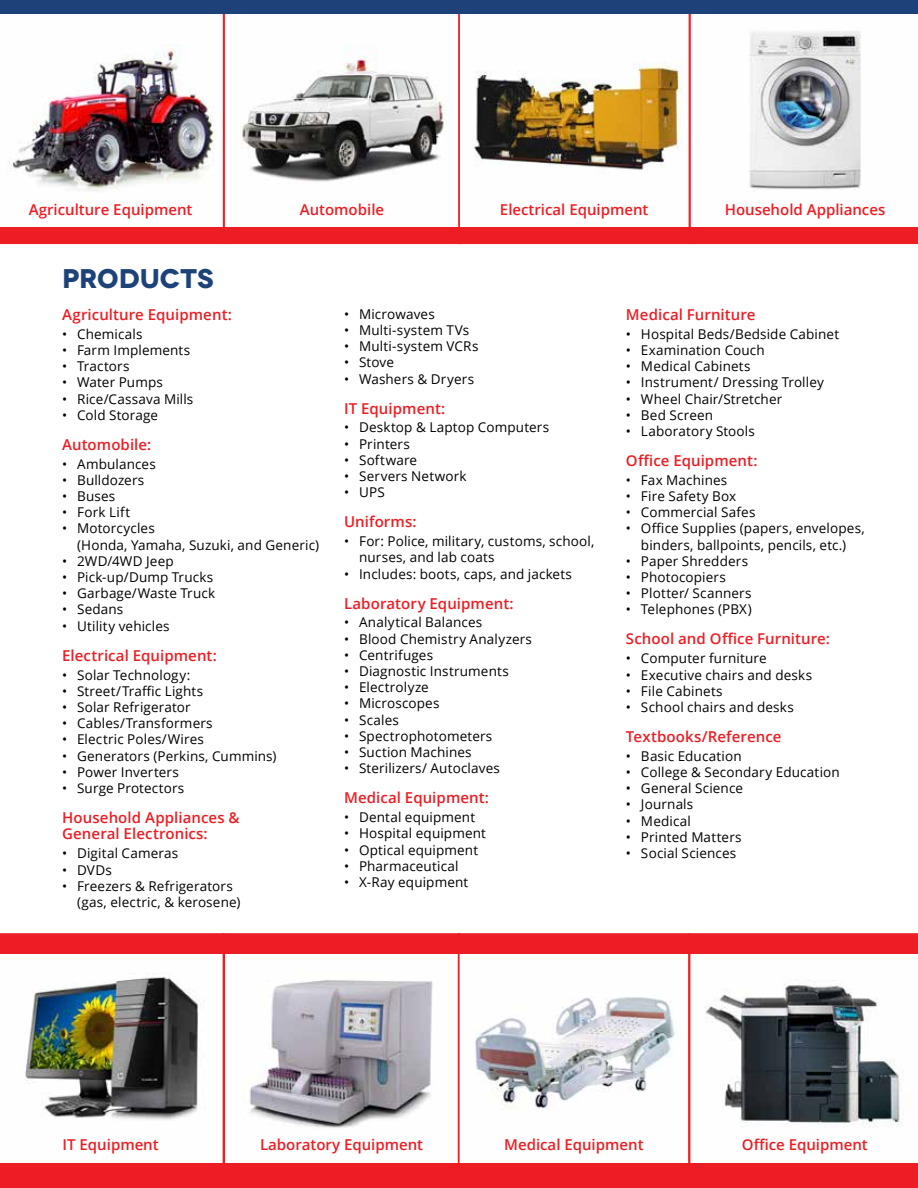
<style>
.page{position:relative;width:918px;height:1188px;background:#fff}
.page>*{position:absolute;margin:0;border:0;box-sizing:border-box;transform-origin:0 0}
.t1{font:700 27px "Novecentowide";color:#1c4279}
.t2{font:600 15px/16.5px "Open Sans";letter-spacing:.005em;color:#ed1d24}
.t3{font:13.5px/16.2px "Open Sans";letter-spacing:.01em;color:#000}
</style>
<div class="page">
<img style="left:0;top:14px;width:223px;height:230px">
<svg style="left:0;top:933px;width:223px;height:255px"></svg>
<svg style="left:226px;top:46px;width:232px;height:195px"></svg>
<div style="left:223px;top:10px;width:238px;height:234px;border:2px solid #ed1d24"></div>
<svg style="left:223px;top:933px;width:235px;height:255px"></svg>
<img style="left:461px;top:62px;width:226px;height:179px">
<div style="left:458px;top:10px;width:232px;height:234px;border:2px solid #ed1d24"></div>
<svg style="left:458px;top:933px;width:231px;height:255px"></svg>
<svg style="left:689px;top:14px;width:229px;height:230px"></svg>
<svg style="left:689px;top:933px;width:229px;height:255px"></svg>
<div style="left:0;top:0;width:918px;height:14px;background:#1c4279"></div>
<p class="t2" style="left:29px;top:201px;width:165px">Agriculture Equipment</p>
<h1 class="t1" style="left:62px;top:262px;width:153px">PRODUCTS</h1>
<p class="t2" style="left:300px;top:201px;width:86px">Automobile</p>
<p class="t2" style="left:500px;top:201px;width:150px">Electrical Equipment</p>
<p class="t2" style="left:725px;top:201px;width:162px">Household Appliances</p>
<p class="t2" style="left:62px;top:306px;width:171px">Agriculture Equipment:</p>
<p class="t3" style="left:62px;top:325px;width:82px">• Chemicals</p>
<p class="t3" style="left:62px;top:342px;width:130px">• Farm Implements</p>
<p class="t3" style="left:62px;top:358px;width:69px">• Tractors</p>
<p class="t3" style="left:62px;top:374px;width:102px">• Water Pumps</p>
<p class="t3" style="left:62px;top:390px;width:133px">• Rice/Cassava Mills</p>
<p class="t3" style="left:62px;top:406px;width:98px">• Cold Storage</p>
<p class="t2" style="left:62px;top:436px;width:91px">Automobile:</p>
<p class="t3" style="left:62px;top:455px;width:95px">• Ambulances</p>
<p class="t3" style="left:62px;top:472px;width:84px">• Bulldozers</p>
<p class="t3" style="left:62px;top:488px;width:55px">• Buses</p>
<p class="t3" style="left:62px;top:504px;width:70px">• Fork Lift</p>
<p class="t3" style="left:77px;top:520px;width:244px;text-indent:-15px">• Motorcycles<br>(Honda, Yamaha, Suzuki, and Generic)</p>
<p class="t3" style="left:62px;top:553px;width:113px">• 2WD/4WD Jeep</p>
<p class="t3" style="left:62px;top:569px;width:153px">• Pick-up/Dump Trucks</p>
<p class="t3" style="left:62px;top:585px;width:155px">• Garbage/Waste Truck</p>
<p class="t3" style="left:62px;top:601px;width:63px">• Sedans</p>
<p class="t3" style="left:62px;top:617px;width:109px">• Utility vehicles</p>
<p class="t2" style="left:62px;top:647px;width:156px">Electrical Equipment:</p>
<p class="t3" style="left:62px;top:666px;width:130px">• Solar Technology:</p>
<p class="t3" style="left:62px;top:682px;width:143px">• Street/Traffic Lights</p>
<p class="t3" style="left:62px;top:699px;width:130px">• Solar Refrigerator</p>
<p class="t3" style="left:62px;top:715px;width:152px">• Cables/Transformers</p>
<p class="t3" style="left:62px;top:731px;width:143px">• Electric Poles/Wires</p>
<p class="t3" style="left:62px;top:747px;width:216px">• Generators (Perkins, Cummins)</p>
<p class="t3" style="left:62px;top:763px;width:118px">• Power Inverters</p>
<p class="t3" style="left:62px;top:780px;width:124px">• Surge Protectors</p>
<p class="t2" style="left:62px;top:809px;width:179px">Household Appliances &amp;<br>General Electronics:</p>
<p class="t3" style="left:62px;top:845px;width:118px">• Digital Cameras</p>
<p class="t3" style="left:62px;top:861px;width:51px">• DVDs</p>
<p class="t3" style="left:77px;top:877px;width:165px;text-indent:-15px">• Freezers &amp; Refrigerators (gas, electric, &amp; kerosene)</p>
<p class="t3" style="left:344px;top:305px;width:92px">• Microwaves</p>
<p class="t3" style="left:344px;top:322px;width:127px">• Multi-system TVs</p>
<p class="t3" style="left:344px;top:338px;width:136px">• Multi-system VCRs</p>
<p class="t3" style="left:344px;top:354px;width:52px">• Stove</p>
<p class="t3" style="left:344px;top:370px;width:132px">• Washers &amp; Dryers</p>
<p class="t2" style="left:344px;top:400px;width:103px">IT Equipment:</p>
<p class="t3" style="left:344px;top:419px;width:207px">• Desktop &amp; Laptop Computers</p>
<p class="t3" style="left:344px;top:435px;width:67px">• Printers</p>
<p class="t3" style="left:344px;top:451px;width:75px">• Software</p>
<p class="t3" style="left:344px;top:468px;width:124px">• Servers Network</p>
<p class="t3" style="left:344px;top:484px;width:42px">• UPS</p>
<p class="t2" style="left:344px;top:513px;width:74px">Uniforms:</p>
<p class="t3" style="left:359px;top:533px;width:237px;text-indent:-15px">• For: Police, military, customs, school, nurses, and lab coats</p>
<p class="t3" style="left:344px;top:565px;width:230px">• Includes: boots, caps, and jackets</p>
<p class="t2" style="left:344px;top:595px;width:171px">Laboratory Equipment:</p>
<p class="t3" style="left:344px;top:614px;width:140px">• Analytical Balances</p>
<p class="t3" style="left:344px;top:630px;width:190px">• Blood Chemistry Analyzers</p>
<p class="t3" style="left:344px;top:646px;width:91px">• Centrifuges</p>
<p class="t3" style="left:344px;top:663px;width:166px">• Diagnostic Instruments</p>
<p class="t3" style="left:344px;top:679px;width:86px">• Electrolyze</p>
<p class="t3" style="left:344px;top:695px;width:97px">• Microscopes</p>
<p class="t3" style="left:344px;top:711px;width:56px">• Scales</p>
<p class="t3" style="left:344px;top:727px;width:150px">• Spectrophotometers</p>
<p class="t3" style="left:344px;top:744px;width:129px">• Suction Machines</p>
<p class="t3" style="left:344px;top:760px;width:157px">• Sterilizers/ Autoclaves</p>
<p class="t2" style="left:344px;top:789px;width:147px">Medical Equipment:</p>
<p class="t3" style="left:344px;top:809px;width:133px">• Dental equipment</p>
<p class="t3" style="left:344px;top:825px;width:143px">• Hospital equipment</p>
<p class="t3" style="left:344px;top:841px;width:136px">• Optical equipment</p>
<p class="t3" style="left:344px;top:857px;width:116px">• Pharmaceutical</p>
<p class="t3" style="left:344px;top:874px;width:126px">• X-Ray equipment</p>
<p class="t2" style="left:626px;top:306px;width:131px">Medical Furniture</p>
<p class="t3" style="left:626px;top:325px;width:215px">• Hospital Beds/Bedside Cabinet</p>
<p class="t3" style="left:626px;top:342px;width:140px">• Examination Couch</p>
<p class="t3" style="left:626px;top:358px;width:126px">• Medical Cabinets</p>
<p class="t3" style="left:626px;top:374px;width:199px">• Instrument/ Dressing Trolley</p>
<p class="t3" style="left:626px;top:390px;width:158px">• Wheel Chair/Stretcher</p>
<p class="t3" style="left:626px;top:406px;width:89px">• Bed Screen</p>
<p class="t3" style="left:626px;top:423px;width:130px">• Laboratory Stools</p>
<p class="t2" style="left:626px;top:452px;width:133px">Office Equipment:</p>
<p class="t3" style="left:626px;top:472px;width:103px">• Fax Machines</p>
<p class="t3" style="left:626px;top:488px;width:112px">• Fire Safety Box</p>
<p class="t3" style="left:626px;top:504px;width:131px">• Commercial Safes</p>
<p class="t3" style="left:626px;top:520px;width:240px;text-align:center">• Office Supplies (papers, envelopes, binders, ballpoints, pencils, etc.)</p>
<p class="t3" style="left:626px;top:553px;width:124px">• Paper Shredders</p>
<p class="t3" style="left:626px;top:569px;width:101px">• Photocopiers</p>
<p class="t3" style="left:626px;top:585px;width:127px">• Plotter/ Scanners</p>
<p class="t3" style="left:626px;top:601px;width:127px">• Telephones (PBX)</p>
<p class="t2" style="left:626px;top:630px;width:206px">School and Office Furniture:</p>
<p class="t3" style="left:626px;top:650px;width:142px">• Computer furniture</p>
<p class="t3" style="left:626px;top:666px;width:188px">• Executive chairs and desks</p>
<p class="t3" style="left:626px;top:682px;width:98px">• File Cabinets</p>
<p class="t3" style="left:626px;top:699px;width:169px">• School chairs and desks</p>
<p class="t2" style="left:626px;top:728px;width:157px">Textbooks/Reference</p>
<p class="t3" style="left:626px;top:748px;width:117px">• Basic Education</p>
<p class="t3" style="left:626px;top:764px;width:215px">• College &amp; Secondary Education</p>
<p class="t3" style="left:626px;top:780px;width:119px">• General Science</p>
<p class="t3" style="left:626px;top:796px;width:69px">• Journals</p>
<p class="t3" style="left:626px;top:812px;width:66px">• Medical</p>
<p class="t3" style="left:626px;top:829px;width:117px">• Printed Matters</p>
<p class="t3" style="left:626px;top:845px;width:112px">• Social Sciences</p>
<p class="t2" style="left:63px;top:1136px;width:98px">IT Equipment</p>
<p class="t2" style="left:260px;top:1136px;width:165px">Laboratory Equipment</p>
<p class="t2" style="left:504px;top:1136px;width:141px">Medical Equipment</p>
<p class="t2" style="left:742px;top:1136px;width:128px">Office Equipment</p>
</div>
